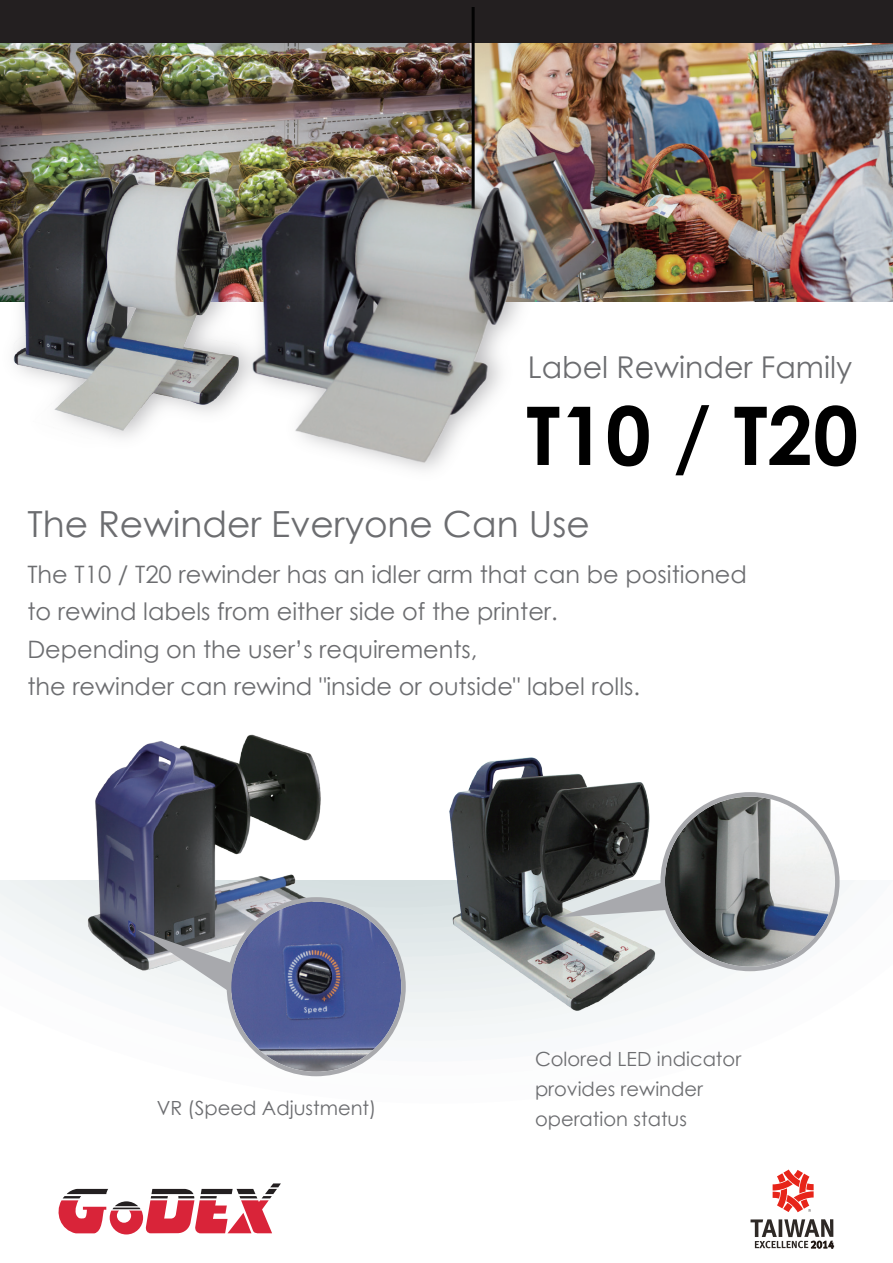
<style>
.page{position:relative;width:893px;height:1263px;background:#fff}
.page>*{position:absolute;margin:0;border:0;box-sizing:border-box;transform-origin:0 0}
.t1{font:700 81px "Century Gothic";color:#000}
.t2{font:36px "Century Gothic";color:#6c6d70}
.t3{font:30px "Century Gothic";color:#6c6d70}
.t4{font:24px/37.5px "Century Gothic";color:#6c6d70}
.t5{font:19.5px/30px "Century Gothic";color:#6c6d70}
</style>
<div class="page">
<div style="left:0;top:880px;width:847px;height:56px;background:#f3f6f6"></div>
<svg style="left:13px;top:880px;width:16px;height:65px"></svg>
<svg style="left:36px;top:880px;width:90px;height:108px;fill:#f4f7f8"></svg>
<div style="left:67px;top:880px;width:59px;height:94px;background:#eff3f4"></div>
<img style="left:0;top:43px;width:472px;height:96px">
<img style="left:475px;top:43px;width:418px;height:258px">
<div style="left:0;top:0;width:893px;height:43px;background:#231f20"></div>
<svg style="left:58px;top:1183px;width:223px;height:51px"></svg>
<hr style="left:472px;top:7px;width:3px;height:294px;background:#030303">
<img style="left:0;top:139px;width:555px;height:163px">
<img style="left:0;top:166px;width:228px;height:272px">
<img style="left:228px;top:161px;width:319px;height:309px">
<svg style="left:773px;top:1169px;width:41px;height:43px"></svg>
<svg style="left:750px;top:1219px;width:84px;height:30px"></svg>
<img style="left:460px;top:757px;width:186px;height:35px">
<img style="left:88px;top:734px;width:233px;height:238px">
<svg style="left:126px;top:792px;width:714px;height:284px"></svg>
<p class="t3" style="left:528px;top:346px;width:326px">Label Rewinder Family</p>
<h1 class="t1" style="left:526px;top:374px;width:334px">T10 / T20</h1>
<h2 class="t2" style="left:27px;top:499px;width:564px">The Rewinder Everyone Can Use</h2>
<p class="t4" style="left:27px;top:555px;width:721px">The T10 / T20 rewinder has an idler arm that can be positioned to rewind labels from either side of the printer.<br>Depending on the user’s requirements,<br>the rewinder can rewind "inside or outside" label rolls.</p>
<p class="t5" style="left:157px;top:1092px;width:221px">VR (Speed Adjustment)</p>
<p class="t5" style="left:535px;top:1043px;width:208px">Colored LED indicator provides rewinder operation status</p>
</div>
